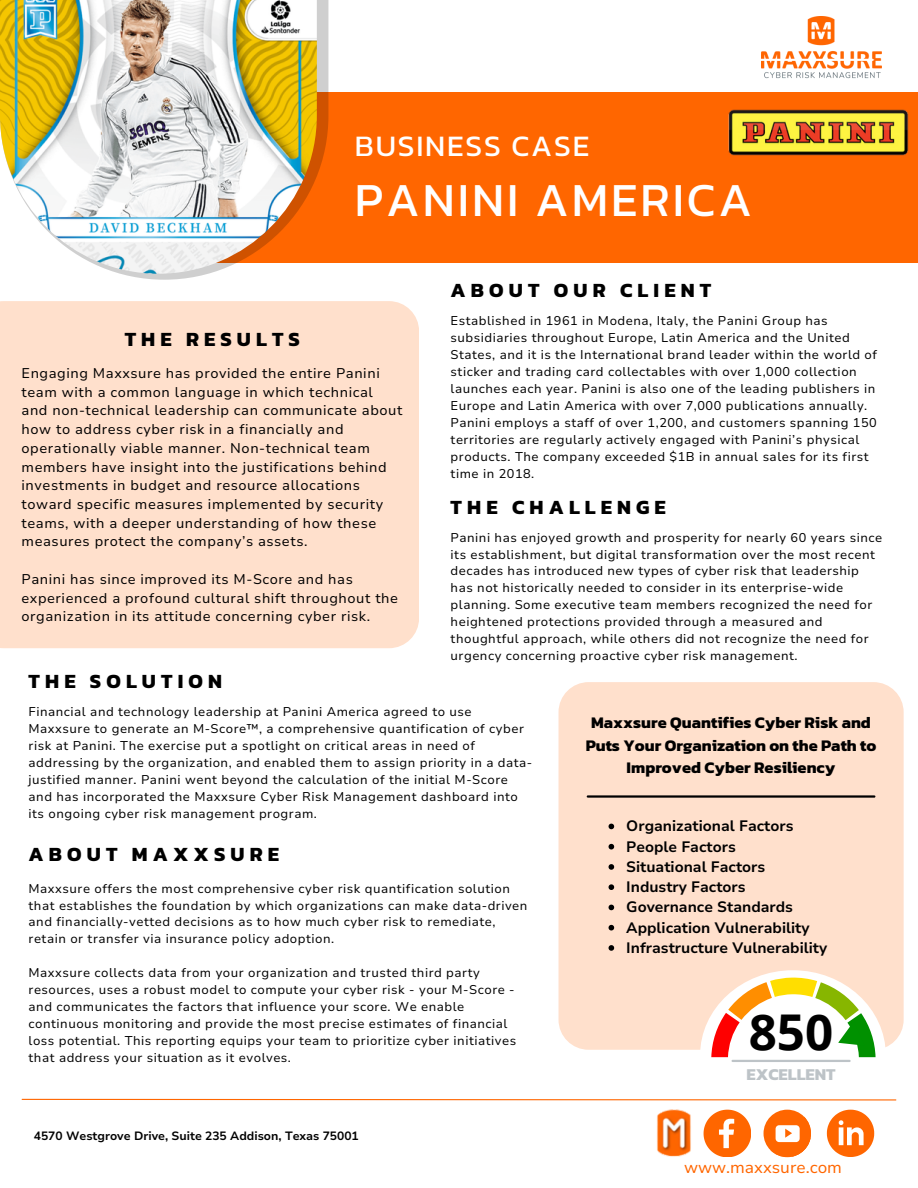
<style>
.page{position:relative;width:918px;height:1188px;background:#fff}
.page>*{position:absolute;margin:0;border:0;box-sizing:border-box;transform-origin:0 0}
.t1{font:700 49.35px "Open Sans";color:#000}
.t2{font:48.15px "Kanit";letter-spacing:.06em;color:#fff}
.t3{font:30.15px "Kanit";letter-spacing:.06em;color:#fff}
.t4{font:700 20.4px "Kanit";letter-spacing:.25em;color:#000}
.t5{font:700 16.8px "Kanit";color:#bdc3c7}
.t6{font:700 16.5px/22.5px "Kanit";color:#000;text-align:center}
.t7{font:16.5px "Nunito Sans 10 pt";color:#f60}
.t8{font:700 15px "Nunito Sans 10 pt";color:#000}
.t9{font:14.1px/18.8px "Nunito Sans 10 pt";letter-spacing:.04em;color:#000}
.t10{font:12.75px/17px "Nunito Sans 10 pt";letter-spacing:.04em;color:#000}
.t11{font:700 12px "Nunito Sans 10 pt";color:#000}
</style>
<div class="page">
<div style="left:196px;top:92px;width:722px;height:170px;background:#f60"></div>
<div style="left:0;top:301px;width:419px;height:347px;background:#ffe0cc"></div>
<div style="left:559px;top:682px;width:345px;height:368px;background:#ffe0cc;border-radius:30px"></div>
<div style="left:700px;top:970px;width:186px;height:171px;background:#fff;border-radius:50%"></div>
<svg style="left:711px;top:977px;width:165px;height:85px"></svg>
<hr style="left:733px;top:1060px;width:117px;height:2px;background:#bdc3c7">
<hr style="left:588px;top:795px;width:286px;height:3px;background:#000">
<svg style="left:21px;top:1098px;width:876px;height:3px"></svg>
<svg style="left:827px;top:1110px;width:47px;height:47px"></svg>
<svg style="left:704px;top:1110px;width:47px;height:47px"></svg>
<div style="left:764px;top:1110px;width:47px;height:47px;background:#f60;border-radius:50%"></div>
<svg style="left:770px;top:1117px;width:41px;height:41px"></svg>
<img style="left:656px;top:1109px;width:35px;height:48px">
<img style="left:729px;top:109px;width:180px;height:46px">
<svg style="left:122px;top:0;width:206px;height:280px"></svg>
<img style="left:0;top:0;width:317px;height:274px">
<img style="left:761px;top:16px;width:121px;height:63px">
<svg style="left:609px;top:824px;width:5px;height:5px"></svg>
<svg style="left:609px;top:844px;width:5px;height:5px"></svg>
<svg style="left:609px;top:864px;width:5px;height:6px"></svg>
<svg style="left:609px;top:884px;width:5px;height:6px"></svg>
<svg style="left:609px;top:905px;width:5px;height:5px"></svg>
<svg style="left:609px;top:925px;width:5px;height:5px"></svg>
<svg style="left:609px;top:945px;width:5px;height:6px"></svg>
<h1 class="t3" style="left:355px;top:123px;width:236px">BUSINESS CASE</h1>
<h3 class="t2" style="left:355px;top:163px;width:399px">PANINI AMERICA</h3>
<p class="t4" style="left:125px;top:323px;width:177px">THE RESULTS</p>
<h3 class="t9" style="left:22px;top:364px;width:382px">Engaging Maxxsure has provided the entire Panini team with a common language in which technical and non-technical leadership can communicate about how to address cyber risk in a financially and operationally viable manner. Non-technical team members have insight into the justifications behind investments in budget and resource allocations toward specific measures implemented by security teams, with a deeper understanding of how these measures protect the company’s assets.</h3>
<p class="t9" style="left:22px;top:570px;width:378px">Panini has since improved its M-Score and has experienced a profound cultural shift throughout the organization in its attitude concerning cyber risk.</p>
<p class="t4" style="left:29px;top:666px;width:195px">THE SOLUTION</p>
<p class="t4" style="left:451px;top:275px;width:262px">ABOUT OUR CLIENT</p>
<h3 class="t10" style="left:451px;top:312px;width:428px">Established in 1961 in Modena, Italy, the Panini Group has subsidiaries throughout Europe, Latin America and the United States, and it is the International brand leader within the world of sticker and trading card collectables with over 1,000 collection launches each year. Panini is also one of the leading publishers in Europe and Latin America with over 7,000 publications annually.<br>Panini employs a staff of over 1,200, and customers spanning 150 territories are regularly actively engaged with Panini’s physical products. The company exceeded $1B in annual sales for its first time in 2018.</h3>
<h5 class="t4" style="left:451px;top:491px;width:217px">THE CHALLENGE</h5>
<h3 class="t10" style="left:451px;top:529px;width:433px">Panini has enjoyed growth and prosperity for nearly 60 years since its establishment, but digital transformation over the most recent decades has introduced new types of cyber risk that leadership has not historically needed to consider in its enterprise-wide planning. Some executive team members recognized the need for heightened protections provided through a measured and thoughtful approach, while others did not recognize the need for urgency concerning proactive cyber risk management.</h3>
<p class="t10" style="left:29px;top:703px;width:505px">Financial and technology leadership at Panini America agreed to use Maxxsure to generate an M-Score™, a comprehensive quantification of cyber risk at Panini. The exercise put a spotlight on critical areas in need of addressing by the organization, and enabled them to assign priority in a data&shy;justified manner. Panini went beyond the calculation of the initial M-Score and has incorporated the Maxxsure Cyber Risk Management dashboard into its ongoing cyber risk management program.</p>
<p class="t4" style="left:29px;top:839px;width:252px">ABOUT MAXXSURE</p>
<p class="t10" style="left:29px;top:880px;width:500px">Maxxsure offers the most comprehensive cyber risk quantification solution that establishes the foundation by which organizations can make data-driven and financially-vetted decisions as to how much cyber risk to remediate, retain or transfer via insurance policy adoption.</p>
<p class="t10" style="left:29px;top:965px;width:489px">Maxxsure collects data from your organization and trusted third party resources, uses a robust model to compute your cyber risk - your M-Score - and communicates the factors that influence your score. We enable continuous monitoring and provide the most precise estimates of financial loss potential. This reporting equips your team to prioritize cyber initiatives that address your situation as it evolves.</p>
<p class="t11" style="left:34px;top:1128px;width:326px">4570 Westgrove Drive, Suite 235 Addison, Texas 75001</p>
<h4 class="t6" style="left:586px;top:711px;width:292px">Maxxsure Quantifies Cyber Risk and<br>Puts Your Organization on the Path to<br>Improved Cyber Resiliency</h4>
<p class="t8" style="left:626px;top:816px;width:169px">Organizational Factors</p>
<p class="t8" style="left:626px;top:837px;width:111px">People Factors</p>
<h3 class="t8" style="left:626px;top:857px;width:141px">Situational Factors</h3>
<p class="t8" style="left:626px;top:877px;width:121px">Industry Factors</p>
<p class="t8" style="left:626px;top:897px;width:168px">Governance Standards</p>
<p class="t8" style="left:626px;top:918px;width:185px">Application Vulnerability</p>
<h2 class="t8" style="left:626px;top:938px;width:203px">Infrastructure Vulnerability</h2>
<p class="t1" style="left:749px;top:998px;width:86px">850</p>
<p class="t5" style="left:747px;top:1062px;width:91px">EXCELLENT</p>
<h1 class="t7" style="left:684px;top:1157px;width:159px">www.maxxsure.com</h1>
</div>
